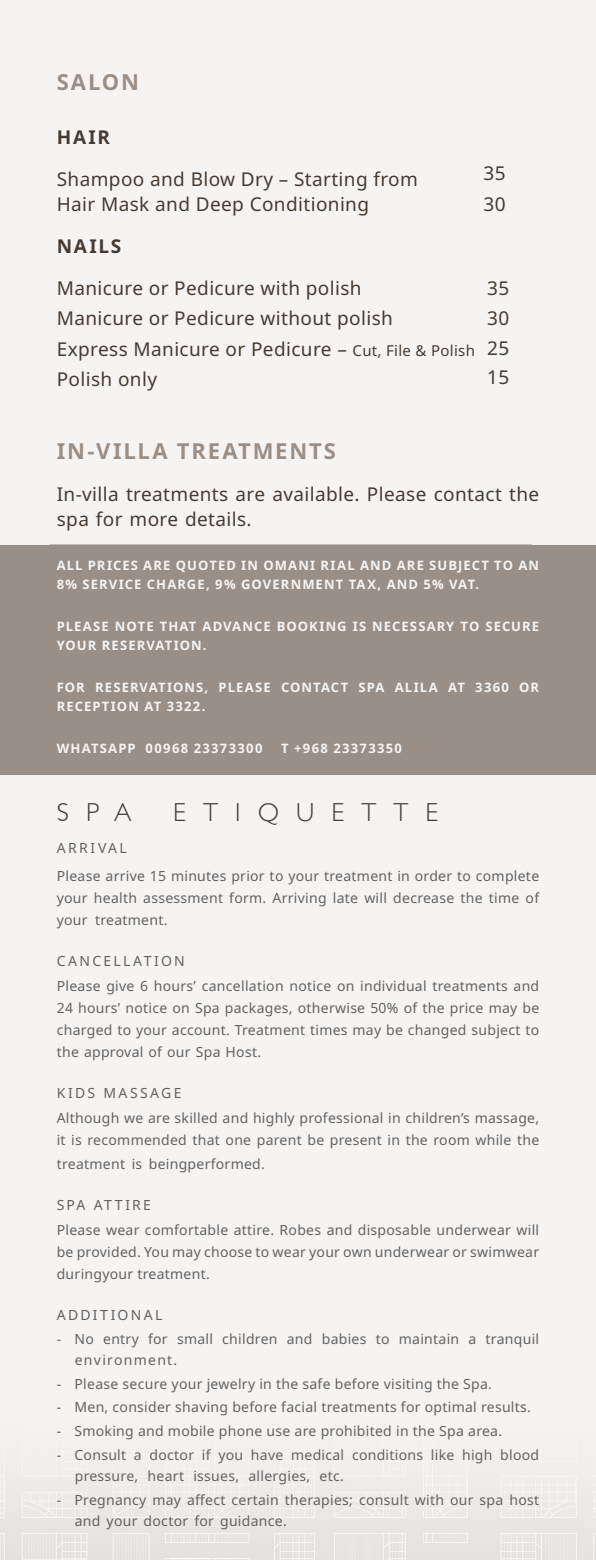
<style>
.page{position:relative;width:596px;height:1560px;background:#fff}
.page>*{position:absolute;margin:0;border:0;box-sizing:border-box;transform-origin:0 0}
.t1{font:300 26px "Gill Sans";letter-spacing:.66em;color:#453b33}
.t2{font:700 22px "Noto Sans";letter-spacing:.085em;color:#9a8f87}
.t3{font:19px/25px "Noto Sans";letter-spacing:.02em;color:#453b33}
.t4{font:700 19px "Noto Sans";letter-spacing:.09em;color:#453b33}
.t5{font:15px "Noto Sans";letter-spacing:.02em;color:#453b33}
.t6{font:14px/22px "Noto Sans";letter-spacing:.02em;color:#636262;text-align:justify}
.t7{font:14px "Noto Sans";letter-spacing:.17em;color:#636262}
.t8{font:14px "Noto Sans";letter-spacing:.16em;color:#636262}
.t9{font:14px "Noto Sans";letter-spacing:.09em;color:#636262}
.t10{font:700 13px/19px "Noto Sans";letter-spacing:.085em;color:#f5f4f3}
</style>
<div class="page">
<div style="left:0;top:0;width:595px;height:1559px;background:#f5f4f3"></div>
<div style="left:0;top:545px;width:595px;height:230px;background:#9a8f87"></div>
<hr style="left:49px;top:544px;width:482px;height:1px;background:#9a8f87">
<p class="t2" style="left:57px;top:70px;width:84px">SALON</p>
<p class="t4" style="left:57px;top:126px;width:55px">HAIR</p>
<p class="t3" style="left:57px;top:166px;width:362px">Shampoo and Blow Dry – Starting from<br>Hair Mask and Deep Conditioning</p>
<p class="t4" style="left:57px;top:235px;width:66px">NAILS</p>
<p class="t3" style="left:57px;top:275px;width:306px">Manicure or Pedicure with polish</p>
<p class="t3" style="left:57px;top:306px;width:337px">Manicure or Pedicure without polish</p>
<p class="t5" style="left:352px;top:342px;width:124px">Cut, File &amp; Polish</p>
<p class="t3" style="left:57px;top:334px;width:291px;line-height:30px">Express Manicure or Pedicure –<br>Polish only</p>
<p class="t3" style="left:483px;top:161px;width:24px">35</p>
<p class="t3" style="left:483px;top:192px;width:24px">30</p>
<p class="t3" style="left:487px;top:276px;width:24px">35</p>
<p class="t3" style="left:487px;top:306px;width:24px">30</p>
<p class="t3" style="left:487px;top:335px;width:24px">25</p>
<p class="t3" style="left:487px;top:365px;width:24px">15</p>
<p class="t2" style="left:57px;top:438px;width:280px">IN-VILLA TREATMENTS</p>
<p class="t3" style="left:57px;top:481px;width:483px">In-villa treatments are available. Please contact the spa for more details.</p>
<p class="t10" style="left:57px;top:556px;width:483px">ALL PRICES ARE QUOTED IN OMANI RIAL AND ARE SUBJECT TO AN<br>8% SERVICE CHARGE, 9% GOVERNMENT TAX, AND 5% VAT.</p>
<p class="t10" style="left:485px;top:617px;width:55px">SECURE</p>
<p class="t10" style="left:115px;top:617px;width:40px">NOTE</p>
<p class="t10" style="left:276px;top:617px;width:71px">BOOKING</p>
<p class="t10" style="left:460px;top:617px;width:20px">TO</p>
<p class="t10" style="left:57px;top:617px;width:151px">PLEASE<br>YOUR RESERVATION.</p>
<p class="t10" style="left:202px;top:617px;width:70px">ADVANCE</p>
<p class="t10" style="left:352px;top:617px;width:15px">IS</p>
<p class="t10" style="left:372px;top:617px;width:84px">NECESSARY</p>
<p class="t10" style="left:160px;top:617px;width:38px">THAT</p>
<p class="t10" style="left:57px;top:677px;width:150px">FOR<br>RECEPTION AT 3322.</p>
<p class="t10" style="left:95px;top:677px;width:115px">RESERVATIONS,</p>
<p class="t10" style="left:218px;top:677px;width:54px">PLEASE</p>
<p class="t10" style="left:281px;top:677px;width:69px">CONTACT</p>
<p class="t10" style="left:358px;top:677px;width:27px">SPA</p>
<p class="t10" style="left:394px;top:677px;width:44px">ALILA</p>
<p class="t10" style="left:448px;top:677px;width:18px">AT</p>
<p class="t10" style="left:475px;top:677px;width:35px">3360</p>
<p class="t10" style="left:519px;top:677px;width:21px">OR</p>
<p class="t10" style="left:57px;top:738px;width:80px">WHATSAPP</p>
<p class="t10" style="left:145px;top:738px;width:112px">00968 23373300⁣⁣⁣⁣</p>
<p class="t10" style="left:281px;top:738px;width:122px">T +968 23373350</p>
<p class="t1" style="left:57px;top:791px;width:76px">SPA</p>
<p class="t7" style="left:57px;top:840px;width:72px">ARRIVAL</p>
<p class="t6" style="left:57px;top:865px;width:483px">Please arrive 15 minutes prior to your treatment in order to complete</p>
<p class="t6" style="left:57px;top:887px;width:483px">your health assessment form. Arriving late will decrease the time of</p>
<p class="t6" style="left:95px;top:909px;width:74px">treatment.</p>
<p class="t1" style="left:173px;top:791px;width:266px">ETIQUETTE</p>
<p class="t6" style="left:57px;top:909px;width:32px">your</p>
<p class="t8" style="left:57px;top:952px;width:129px">CANCELLATION</p>
<p class="t6" style="left:57px;top:974px;width:483px">Please give 6 hours’ cancellation notice on individual treatments and 24 hours’ notice on Spa packages, otherwise 50% of the price may be charged to your account. Treatment times may be changed subject to the approval of our Spa Host.</p>
<p class="t7" style="left:103px;top:1084px;width:80px">MASSAGE</p>
<p class="t6" style="left:57px;top:1081px;width:40px">KIDS</p>
<p class="t6" style="left:57px;top:1106px;width:483px">Although we are skilled and highly professional in childrens’ massage, it is recommended that one parent be present in the room while the</p>
<p class="t6" style="left:149px;top:1152px;width:118px">beingperformed.</p>
<p class="t6" style="left:132px;top:1152px;width:12px">is</p>
<p class="t6" style="left:57px;top:1152px;width:70px">treatment</p>
<p class="t6" style="left:94px;top:1193px;width:59px">ATTIRE</p>
<p class="t6" style="left:57px;top:1193px;width:30px">SPA</p>
<p class="t6" style="left:57px;top:1218px;width:483px">Please wear comfortable attire. Robes and disposable underwear will be provided. You may choose to wear your own underwear or swimwear duringyour treatment.</p>
<p class="t7" style="left:57px;top:1306px;width:107px">ADDITIONAL</p>
<p class="t6" style="left:485px;top:1327px;width:55px">tranquil</p>
<p class="t6" style="left:148px;top:1327px;width:21px">for</p>
<p class="t6" style="left:177px;top:1327px;width:37px">small</p>
<p class="t6" style="left:222px;top:1327px;width:57px">children</p>
<p class="t6" style="left:286px;top:1327px;width:27px">and</p>
<p class="t6" style="left:321px;top:1327px;width:46px">babies</p>
<p class="t6" style="left:398px;top:1327px;width:62px">maintain</p>
<p class="t6" style="left:74px;top:1327px;width:21px">No</p>
<p class="t6" style="left:103px;top:1327px;width:37px">entry</p>
<p class="t6" style="left:375px;top:1327px;width:15px">to</p>
<p class="t6" style="left:468px;top:1327px;width:9px">a</p>
<p class="t6" style="left:57px;top:1327px;width:6px">-</p>
<p class="t6" style="left:57px;top:1372px;width:6px">-</p>
<p class="t6" style="left:57px;top:1396px;width:6px">-</p>
<p class="t6" style="left:57px;top:1420px;width:6px">-</p>
<p class="t6" style="left:57px;top:1443px;width:6px">-</p>
<p class="t6" style="left:57px;top:1488px;width:6px">-</p>
<p class="t9" style="left:75px;top:1351px;width:104px">environment.</p>
<p class="t6" style="left:74px;top:1372px;width:419px">Please secure your jewelry in the safe before visiting the Spa.</p>
<p class="t6" style="left:74px;top:1396px;width:457px">Men, consider shaving before facial treatments for optimal results.</p>
<p class="t6" style="left:74px;top:1420px;width:429px">Smoking and mobile phone use are prohibited in the Spa area.</p>
<p class="t6" style="left:74px;top:1443px;width:53px">Consult</p>
<p class="t6" style="left:134px;top:1443px;width:9px">a</p>
<p class="t6" style="left:149px;top:1443px;width:46px">doctor</p>
<p class="t6" style="left:202px;top:1443px;width:10px">if</p>
<p class="t6" style="left:218px;top:1443px;width:26px">you</p>
<p class="t6" style="left:251px;top:1443px;width:34px">have</p>
<p class="t6" style="left:291px;top:1443px;width:55px">medical</p>
<p class="t6" style="left:352px;top:1443px;width:73px">conditions</p>
<p class="t6" style="left:430px;top:1443px;width:25px">like</p>
<p class="t6" style="left:462px;top:1443px;width:32px">high</p>
<p class="t6" style="left:500px;top:1443px;width:40px">blood</p>
<p class="t6" style="left:147px;top:1464px;width:38px">heart</p>
<p class="t6" style="left:248px;top:1464px;width:63px">allergies,</p>
<p class="t6" style="left:193px;top:1464px;width:47px">issues,</p>
<p class="t6" style="left:319px;top:1464px;width:26px">etc.</p>
<p class="t6" style="left:75px;top:1464px;width:65px">pressure,</p>
<p class="t6" style="left:74px;top:1488px;width:466px">Pregnancy may affect certain therapies; consult with our spa host</p>
<p class="t6" style="left:75px;top:1509px;width:213px">and your doctor for guidance.</p>
</div>
